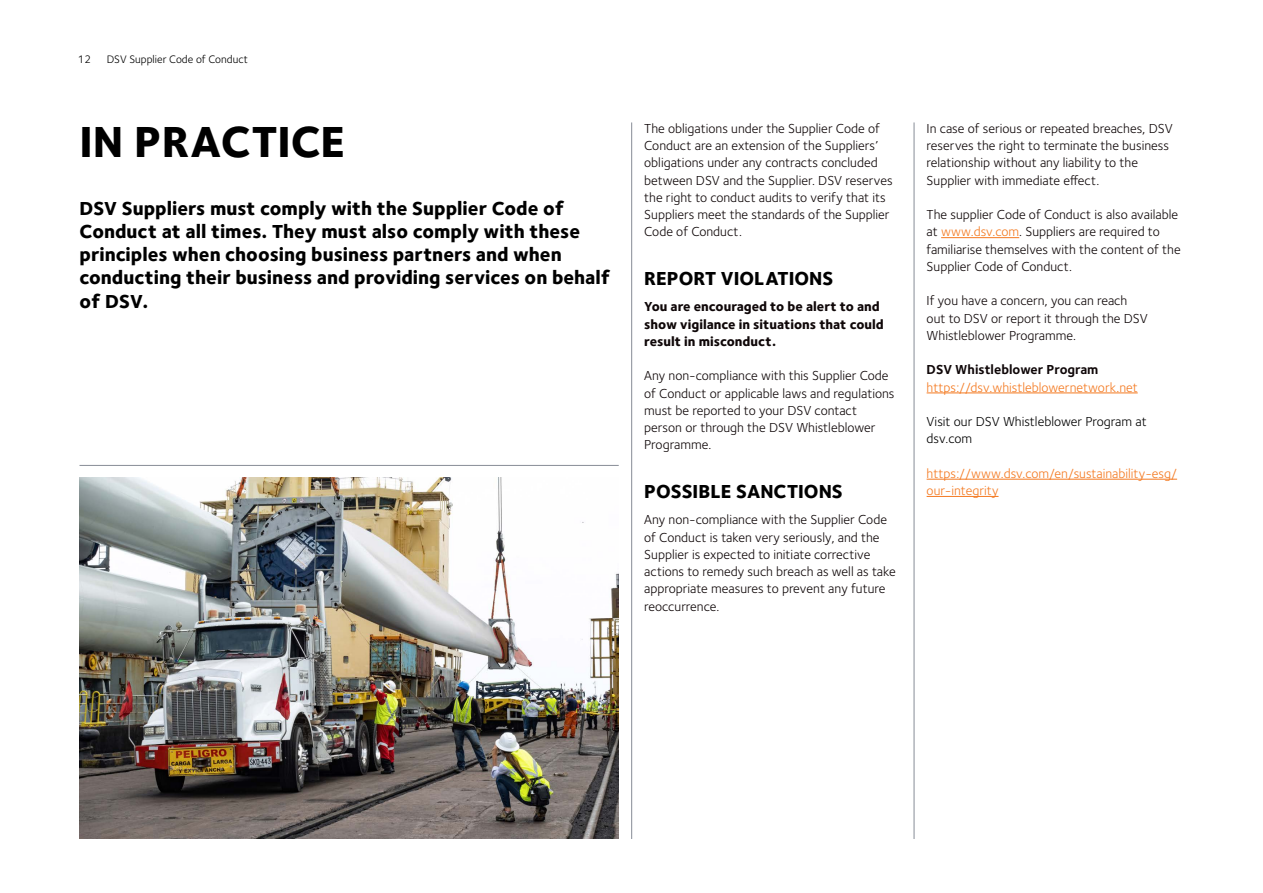
<style>
.page{position:relative;width:1263px;height:893px;background:#fff}
.page>*{position:absolute;margin:0;border:0;box-sizing:border-box;transform-origin:0 0}
.t1{font:800 45px "Foundry Sterling OT3";color:#000}
.t2{font:800 19.5px/23.2px "Foundry Sterling OT3";color:#000}
.t3{font:13.5px/17.2px "Foundry Sterling OT3";color:#0f0708}
.t4{font:13.5px/17.2px "Foundry Sterling OT3";color:#f47920}
.t5{font:800 13.5px/17.2px "Foundry Sterling OT3";color:#0f0708}
.t6{font:13.5px/17.2px "Foundry Sterling OT3";color:#000}
.t7{font:700 13.5px "Foundry Sterling OT3";color:#0f0708}
.t8{font:11.25px "Foundry Sterling OT3";color:#000}
.s1{color:#f47920}
</style>
<div class="page">
<hr style="left:941px;top:237px;width:78px;height:1px;background:#f47920">
<hr style="left:927px;top:393px;width:211px;height:1px;background:#f47920">
<hr style="left:927px;top:479px;width:250px;height:1px;background:#f47920">
<hr style="left:927px;top:496px;width:71px;height:1px;background:#f47920">
<hr style="left:914px;top:122px;width:1px;height:717px;background:#878c96">
<hr style="left:631px;top:122px;width:1px;height:717px;background:#878c96">
<hr style="left:79px;top:465px;width:540px;height:1px;background:#878c96">
<img style="left:80px;top:477px;width:539px;height:362px">
<p class="t8" style="left:78px;top:51px;width:15px">12</p>
<p class="t8" style="left:107px;top:51px;width:143px">DSV Supplier Code of Conduct</p>
<h1 class="t1" style="left:80px;top:104px;width:267px">IN PRACTICE</h1>
<h2 class="t2" style="left:80px;top:195px;width:532px">DSV Suppliers must comply with the Supplier Code of Conduct at all times. They must also comply with these principles when choosing business partners and when conducting their business and providing services on behalf of DSV.</h2>
<p class="t3" style="left:644px;top:119px;width:250px">The obligations under the Supplier Code of Conduct are an extension of the Suppliers’ obligations under any contracts concluded between DSV and the Supplier. DSV reserves the right to conduct audits to verify that its Suppliers meet the standards of the Supplier Code of Conduct.</p>
<h2 class="t2" style="left:644px;top:266px;width:191px">REPORT VIOLATIONS</h2>
<p class="t5" style="left:644px;top:297px;width:241px">You are encouraged to be alert to and show vigilance in situations that could result in misconduct.</p>
<p class="t3" style="left:644px;top:366px;width:252px">Any non-compliance with this Supplier Code of Conduct or applicable laws and regulations must be reported to your DSV contact person or through the DSV Whistleblower Programme.</p>
<h2 class="t2" style="left:644px;top:479px;width:200px">POSSIBLE SANCTIONS</h2>
<p class="t3" style="left:644px;top:510px;width:253px">Any non-compliance with the Supplier Code of Conduct is taken very seriously, and the Supplier is expected to initiate corrective actions to remedy such breach as well as take appropriate measures to prevent any future reoccurrence.</p>
<p class="t3" style="left:927px;top:119px;width:248px">In case of serious or repeated breaches, DSV reserves the right to terminate the business relationship without any liability to the Supplier with immediate effect.</p>
<p class="t3" style="left:927px;top:205px;width:256px">The supplier Code of Conduct is also available at <span class="s1">www.dsv.com</span>. Suppliers are required to familiarise themselves with the content of the Supplier Code of Conduct.</p>
<p class="t3" style="left:927px;top:291px;width:223px">If you have a concern, you can reach out to DSV or report it through the DSV<br>Whistleblower Programme.</p>
<p class="t7" style="left:927px;top:359px;width:173px">DSV Whistleblower Program</p>
<p class="t4" style="left:927px;top:378px;width:213px">https://dsv.whistleblowernetwork.net</p>
<p class="t6" style="left:927px;top:412px;width:222px">Visit our DSV Whistleblower Program at dsv.com</p>
<p class="t4" style="left:927px;top:464px;width:252px">https://www.dsv.com/en/sustainability-esg/ our-integrity</p>
</div>
